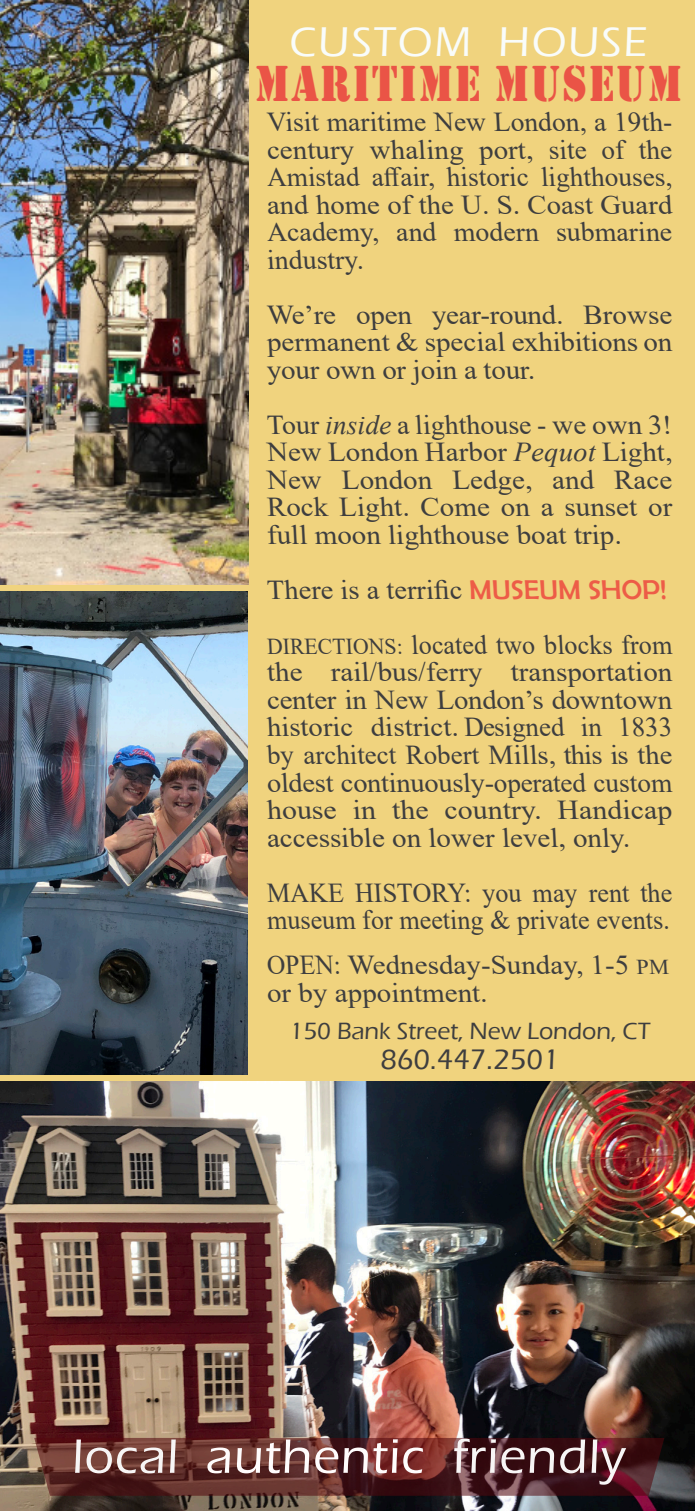
<style>
.page{position:relative;width:695px;height:1511px;background:#fff}
.page>*{position:absolute;margin:0;border:0;box-sizing:border-box;transform-origin:0 0}
.t1{font:52.25px "Stencil";letter-spacing:.04em;color:#ea5446;scale:.84 1}
.t2{font:500 50px "Eras ITC";letter-spacing:.02em;color:#f7f5f5}
.t3{font:500 42.75px "Eras ITC";letter-spacing:.04em;color:#f9fcfa}
.t4{font:500 29px "Eras ITC";color:#3e3e3f}
.t5{font:27.25px/27.5px "Times New Roman";color:#3e3e3f;text-align:justify;scale:.96 1}
.t6{font:27.25px/27.5px "Times New Roman";color:#3e3e3f;text-align:justify}
.t7{font:27.25px/27.5px "Times New Roman";color:#3e3e3f;text-align:justify;scale:1.06 1}
.t8{font:27.25px "Times New Roman";color:#3e3e3f;scale:1.04 1}
.t9{font:27.25px "Times New Roman";color:#3e3e3f;scale:.94 1}
.t10{font:500 24.25px "Eras ITC";color:#3e3e3f}
.s1{font-style:italic}
.s2{font-family:"Berlin Sans FB";color:#ed5c47}
.s3{font-size:22.75px}
.s4{font-size:21.25px}
.s5{color:#fffcfc}
</style>
<div class="page">
<div style="left:0;top:0;width:695px;height:1081px;background:#f0d37e"></div>
<img style="left:0;top:591px;width:247px;height:483px">
<img style="left:0;top:1081px;width:695px;height:429px">
<svg style="left:34px;top:1437px;width:630px;height:58px;background:#5b2928"></svg>
<img style="left:0;top:0;width:248px;height:585px">
<p class="t3" style="left:289px;top:18px;width:360px">CUSTOM HOUSE</p>
<p class="t1" style="left:255px;top:53px;width:509px">MARITIME MUSEUM</p>
<p class="t6" style="left:267px;top:107px;width:409px">Visit maritime New London, a 19th&shy;century whaling port, site of the Amistad affair, historic lighthouses, and home of the U. S. Coast Guard Academy, and modern submarine industry.</p>
<p class="t7" style="left:267px;top:300px;width:386px">We’re open year-round. Browse permanent &amp; special exhibitions on your own or join a tour.</p>
<p class="t6" style="left:267px;top:410px;width:409px">Tour <span class="s1">inside</span> a lighthouse - we own 3!<br>New London Harbor <span class="s1">Pequot</span> Light, New London Ledge, and Race Rock Light. Come on a sunset or full moon lighthouse boat trip.</p>
<p class="t8" style="left:267px;top:570px;width:387px">There is a terrific <span class="s2">MUSEUM SHOP!</span></p>
<p class="t5" style="left:267px;top:630px;width:426px"><span class="s3">DIRECTIONS:</span> located two blocks from the rail/bus/ferry transportation center in New London’s downtown historic district. Designed in 1833 by architect Robert Mills, this is the oldest continuously-operated custom house in the country. Handicap accessible on lower level, only.</p>
<p class="t5" style="left:267px;top:877px;width:426px">MAKE HISTORY: you may rent the museum for meeting &amp; private events.</p>
<p class="t9" style="left:267px;top:945px;width:431px">OPEN: Wednesday-Sunday, 1-5 <span class="s4">PM</span></p>
<p class="t7" style="left:267px;top:977px;width:211px">or by appointment.</p>
<p class="t10" style="left:289px;top:1017px;width:362px">150 Bank Street, New London, CT</p>
<p class="t4" style="left:380px;top:1043px;width:181px">860.447.2501</p>
<p class="t2" style="left:72px;top:1428px;width:555px">local <span class="s5">authentic</span> friendly</p>
</div>
